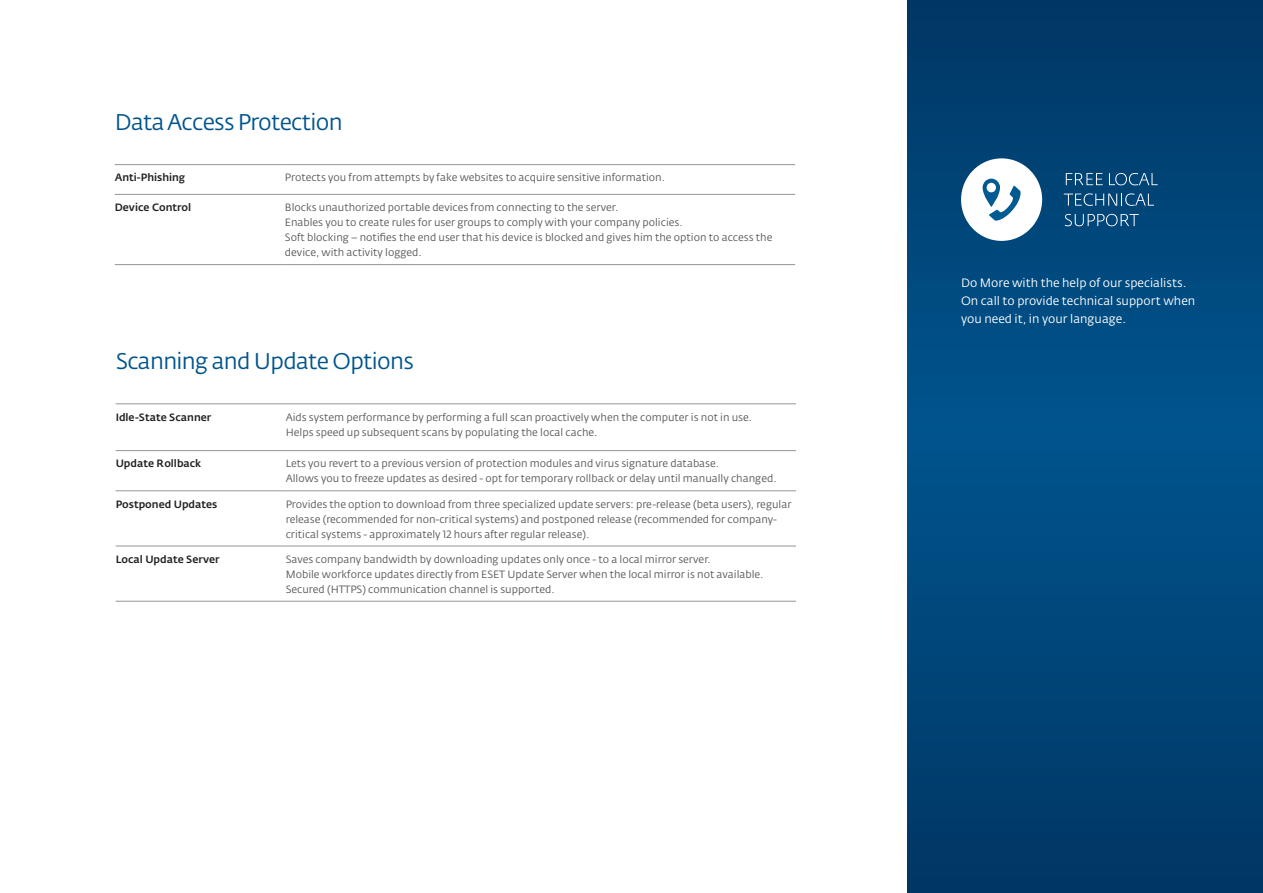
<style>
.page{position:relative;width:1263px;height:893px;background:#fff}
.page>*{position:absolute;margin:0;border:0;box-sizing:border-box;transform-origin:0 0}
.t1{font:22.5px "Fedra Sans Alt Pro";letter-spacing:-.03em;color:#00548e}
.t2{font:12px/18px "Fedra Sans Alt Pro";color:#fff}
.t3{font:10.5px/15px "Fedra Sans Alt Pro";color:#57585a}
.t4{font:500 10.5px "Fedra Sans Alt Pro";color:#231f20}
</style>
<div class="page">
<hr style="left:115px;top:194px;width:170px;height:1px;background:#939598">
<hr style="left:285px;top:194px;width:510px;height:1px;background:#939598">
<hr style="left:115px;top:264px;width:170px;height:1px;background:#939598">
<hr style="left:285px;top:264px;width:510px;height:1px;background:#939598">
<hr style="left:115px;top:164px;width:170px;height:1px;background:#939598">
<hr style="left:285px;top:164px;width:510px;height:1px;background:#939598">
<hr style="left:116px;top:403px;width:170px;height:1px;background:#939598">
<hr style="left:286px;top:403px;width:510px;height:1px;background:#939598">
<hr style="left:116px;top:450px;width:170px;height:1px;background:#939598">
<hr style="left:286px;top:450px;width:510px;height:1px;background:#939598">
<hr style="left:116px;top:546px;width:170px;height:1px;background:#939598">
<hr style="left:286px;top:546px;width:510px;height:1px;background:#939598">
<hr style="left:116px;top:601px;width:170px;height:1px;background:#939598">
<hr style="left:286px;top:601px;width:510px;height:1px;background:#939598">
<hr style="left:116px;top:490px;width:170px;height:1px;background:#939598">
<hr style="left:286px;top:490px;width:510px;height:1px;background:#939598">
<svg style="left:908px;top:0;width:355px;height:893px;background:#004578"></svg>
<svg style="left:1066px;top:173px;width:37px;height:12px"></svg>
<svg style="left:1109px;top:173px;width:49px;height:12px"></svg>
<svg style="left:1064px;top:193px;width:90px;height:13px"></svg>
<svg style="left:1065px;top:214px;width:74px;height:12px"></svg>
<div style="left:961px;top:158px;width:81px;height:83px;background:#fff;border-radius:50%"></div>
<svg style="left:983px;top:179px;width:38px;height:42px"></svg>
<h1 class="t1" style="left:115px;top:108px;width:229px">Data Access Protection</h1>
<p class="t4" style="left:115px;top:171px;width:72px">Anti-Phishing</p>
<p class="t3" style="left:285px;top:170px;width:382px">Protects you from attempts by fake websites to acquire sensitive information.</p>
<p class="t4" style="left:115px;top:201px;width:78px">Device Control</p>
<p class="t3" style="left:285px;top:200px;width:489px">Blocks unauthorized portable devices from connecting to the server.<br>Enables you to create rules for user groups to comply with your company policies.<br>Soft blocking – notifies the end user that his device is blocked and gives him the option to access the device, with activity logged.</p>
<h1 class="t1" style="left:116px;top:347px;width:300px">Scanning and Update Options</h1>
<p class="t4" style="left:116px;top:410px;width:97px">Idle-State Scanner</p>
<p class="t3" style="left:286px;top:409px;width:468px">Aids system performance by performing a full scan proactively when the computer is not in use.<br>Helps speed up subsequent scans by populating the local cache.</p>
<p class="t4" style="left:116px;top:457px;width:87px">Update Rollback</p>
<p class="t3" style="left:286px;top:456px;width:492px">Lets you revert to a previous version of protection modules and virus signature database.<br>Allows you to freeze updates as desired - opt for temporary rollback or delay until manually changed.</p>
<p class="t4" style="left:116px;top:497px;width:103px">Postponed Updates</p>
<p class="t3" style="left:286px;top:496px;width:507px">Provides the option to download from three specialized update servers: pre-release (beta users), regular release (recommended for non-critical systems) and postponed release (recommended for company&shy;critical systems - approximately 12 hours after regular release).</p>
<p class="t4" style="left:116px;top:552px;width:105px">Local Update Server</p>
<p class="t3" style="left:286px;top:552px;width:479px">Saves company bandwidth by downloading updates only once - to a local mirror server.<br>Mobile workforce updates directly from ESET Update Server when the local mirror is not available.<br>Secured (HTTPS) communication channel is supported.</p>
<p class="t2" style="left:961px;top:274px;width:236px">Do More with the help of our specialists.<br>On call to provide technical support when you need it, in your language.</p>
</div>
